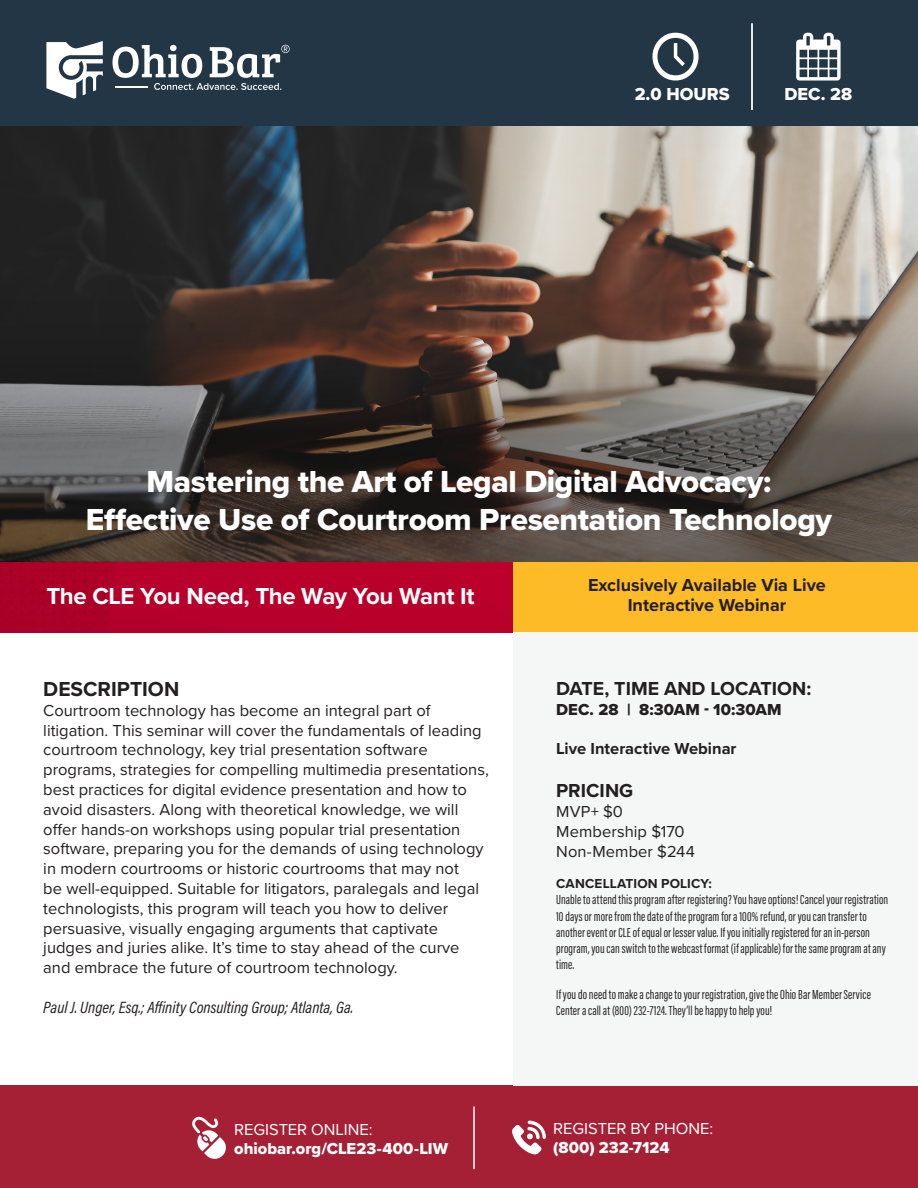
<style>
.page{position:relative;width:918px;height:1188px;background:#fff}
.page>*{position:absolute;margin:0;border:0;box-sizing:border-box;transform-origin:0 0}
.t1{font:31.5px/37.8px "Proxima Nova Extrabld";letter-spacing:-.01em;color:#fff;text-align:center}
.Program_Description{font:700 24px "Proxima Nova";letter-spacing:-.015em;color:#fff}
.t2{font:700 21px "Proxima Nova";color:#231f20}
.t3{font:700 19.5px "Proxima Nova";color:#231f20}
.t4{font:700 18px/19.5px "Proxima Nova";color:#231f20;text-align:center}
.t5{font:18px "Proxima Nova Extrabld";color:#fff}
.t6{font:16.5px/19.8px "Proxima Nova";color:#231f20}
.t7{font:italic 16.5px "Acumin Pro Cond";color:#231f20}
.t8{font:16.5px "Proxima Nova Extrabld";color:#fff}
.t9{font:16.5px "Proxima Nova";letter-spacing:-.005em;color:#fff}
.t10{font:700 16.5px "Proxima Nova";color:#231f20}
.t11{font:16.5px "Proxima Nova Extrabld";letter-spacing:.005em;color:#231f20}
.t12{font:13.5px/16.2px "Acumin Pro Extra Cond";letter-spacing:.01em;color:#231f20}
.t13{font:700 13.5px "Proxima Nova";letter-spacing:.015em;color:#231f20}
</style>
<div class="page">
<img style="left:0;top:125px;width:918px;height:160px">
<svg style="left:0;top:285px;width:918px;height:277px;background:#544842"></svg>
<div style="left:513px;top:562px;width:405px;height:71px;background:#fdbb28"></div>
<div style="left:0;top:562px;width:513px;height:71px;background:#b7002b"></div>
<div style="left:0;top:0;width:918px;height:125px;background:#233645"></div>
<svg style="left:46px;top:41px;width:57px;height:58px"></svg>
<svg style="left:112px;top:45px;width:178px;height:45px"></svg>
<svg style="left:652px;top:33px;width:47px;height:48px"></svg>
<hr style="left:751px;top:23px;width:2px;height:87px;background:#fff">
<svg style="left:796px;top:33px;width:45px;height:48px"></svg>
<div style="left:0;top:1086px;width:918px;height:102px;background:#a62035"></div>
<svg style="left:512px;top:1121px;width:34px;height:33px"></svg>
<svg style="left:192px;top:1117px;width:34px;height:42px"></svg>
<hr style="left:473px;top:1107px;width:2px;height:62px;background:#fff">
<div style="left:513px;top:633px;width:405px;height:453px;background:#f5f7f7"></div>
<p class="t5" style="left:635px;top:81px;width:96px">2.0 HOURS</p>
<p class="t5" style="left:785px;top:81px;width:69px">DEC. 28</p>
<p class="t1" style="left:86px;top:463px;width:748px">Mastering the Art of Legal Digital Advocacy:<br>Effective Use of Courtroom Presentation Technology</p>
<p class="Program_Description" style="left:46px;top:578px;width:430px">The CLE You Need, The Way You Want It</p>
<p class="t2" style="left:43px;top:673px;width:138px">DESCRIPTION</p>
<p class="t6" style="left:43px;top:700px;width:447px">Courtroom technology has become an integral part of litigation. This seminar will cover the fundamentals of leading courtroom technology, key trial presentation software programs, strategies for compelling multimedia presentations, best practices for digital evidence presentation and how to avoid disasters. Along with theoretical knowledge, we will offer hands-on workshops using popular trial presentation software, preparing you for the demands of using technology in modern courtrooms or historic courtrooms that may not<br>be well-equipped. Suitable for litigators, paralegals and legal technologists, this program will teach you how to deliver persuasive, visually engaging arguments that captivate judges and juries alike. It’s time to stay ahead of the curve and embrace the future of courtroom technology.</p>
<p class="t7" style="left:43px;top:996px;width:311px">Paul J. Unger, Esq.; Affinity Consulting Group; Atlanta, Ga.</p>
<p class="t9" style="left:234px;top:1117px;width:140px">REGISTER ONLINE:</p>
<p class="t8" style="left:234px;top:1136px;width:215px">ohiobar.org/CLE23-400-LIW</p>
<p class="t4" style="left:588px;top:575px;width:239px">Exclusively Available Via Live<br>Interactive Webinar</p>
<p class="t3" style="left:556px;top:674px;width:257px">DATE, TIME AND LOCATION:</p>
<p class="t11" style="left:556px;top:697px;width:227px">DEC. 28 | 8:30AM - 10:30AM</p>
<p class="t10" style="left:556px;top:736px;width:182px">Live Interactive Webinar</p>
<p class="t3" style="left:556px;top:776px;width:79px">PRICING</p>
<p class="t6" style="left:556px;top:801px;width:68px">MVP+ $0</p>
<p class="t6" style="left:556px;top:821px;width:130px">Membership $170</p>
<p class="t6" style="left:556px;top:841px;width:140px">Non-Member $244</p>
<p class="t13" style="left:556px;top:874px;width:157px">CANCELLATION POLICY:</p>
<h2 class="t12" style="left:556px;top:892px;width:334px">Unable to attend this program after registering? You have options! Cancel your registration 10 days or more from the date of the program for a 100% refund, or you can transfer to another event or CLE of equal or lesser value. If you initially registered for an in-person program, you can switch to the webcast format (if applicable) for the same program at any time.</h2>
<h2 class="t12" style="left:556px;top:986px;width:316px">If you do need to make a change to your registration, give the Ohio Bar Member Service<br>Center a call at (800) 232-7124. They’ll be happy to help you!</h2>
<p class="t9" style="left:553px;top:1116px;width:161px">REGISTER BY PHONE:</p>
<p class="t8" style="left:553px;top:1135px;width:118px">(800) 232-7124</p>
</div>
